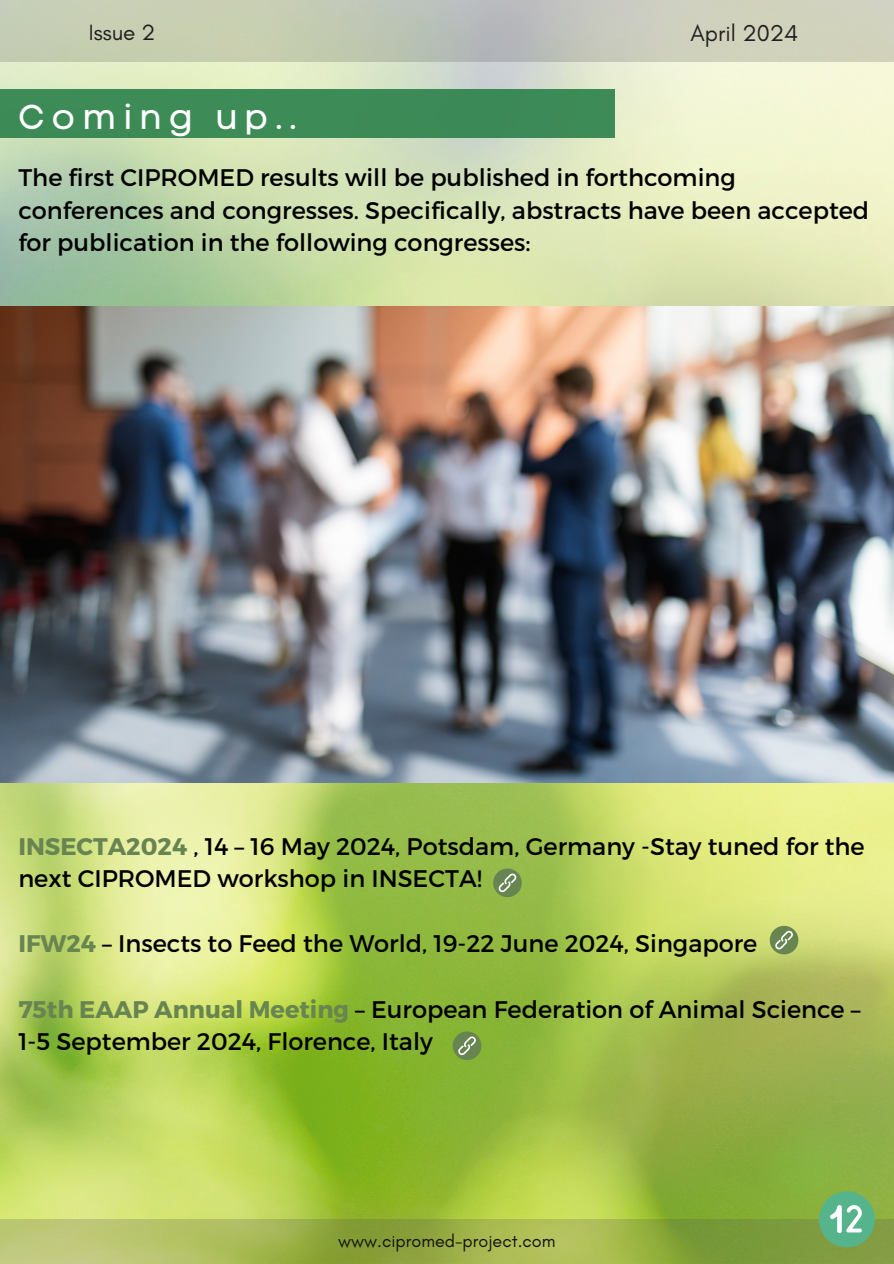
<style>
.page{position:relative;width:894px;height:1264px;background:#fff}
.page>*{position:absolute;margin:0;border:0;box-sizing:border-box;transform-origin:0 0}
.t1{font:34.65px "Code Pro Normal LC";letter-spacing:.2em;color:#fff}
.t2{font:24px/32.7px "Montserrat";color:#000}
.t3{font:23.4px "Glacial Indifference";color:#231f20}
.t4{font:22.5px "Glacial Indifference";color:#231f20}
.t5{font:18px "Glacial Indifference";color:#000}
.s1{font-weight:700;color:#678451}
</style>
<div class="page">
<img style="left:0;top:62px;width:893px;height:1157px">
<svg style="left:0;top:0;width:893px;height:62px"></svg>
<svg style="left:0;top:1219px;width:893px;height:44px"></svg>
<div style="left:0;top:89px;width:614px;height:49px;background:#3d8b56"></div>
<svg style="left:487px;top:862px;width:40px;height:41px"></svg>
<svg style="left:763px;top:919px;width:41px;height:41px"></svg>
<svg style="left:446px;top:1025px;width:41px;height:40px"></svg>
<img style="left:0;top:306px;width:893px;height:476px">
<svg style="left:818px;top:1191px;width:56px;height:56px"></svg>
<p class="t4" style="left:89px;top:18px;width:68px">Issue 2</p>
<h1 class="t1" style="left:18px;top:96px;width:280px">Coming up..</h1>
<p class="t3" style="left:690px;top:19px;width:109px">April 2024</p>
<p class="t2" style="left:18px;top:160px;width:852px">The first CIPROMED results will be published in forthcoming conferences and congresses. Specifically, abstracts have been accepted for publication in the following congresses:</p>
<p class="t2" style="left:18px;top:828px;width:847px"><span class="s1">INSECTA2024</span> , 14 – 16 May 2024, Potsdam, Germany -Stay tuned for the next CIPROMED workshop in INSECTA!</p>
<p class="t2" style="left:18px;top:926px;width:740px"><span class="s1">IFW24</span> – Insects to Feed the World, 19-22 June 2024, Singapore</p>
<p class="t2" style="left:18px;top:991px;width:843px"><span class="s1">75th EAAP Annual Meeting</span> – European Federation of Animal Science –<br>1-5 September 2024, Florence, Italy</p>
<p class="t5" style="left:338px;top:1229px;width:219px">www.cipromed-project.com</p>
</div>
